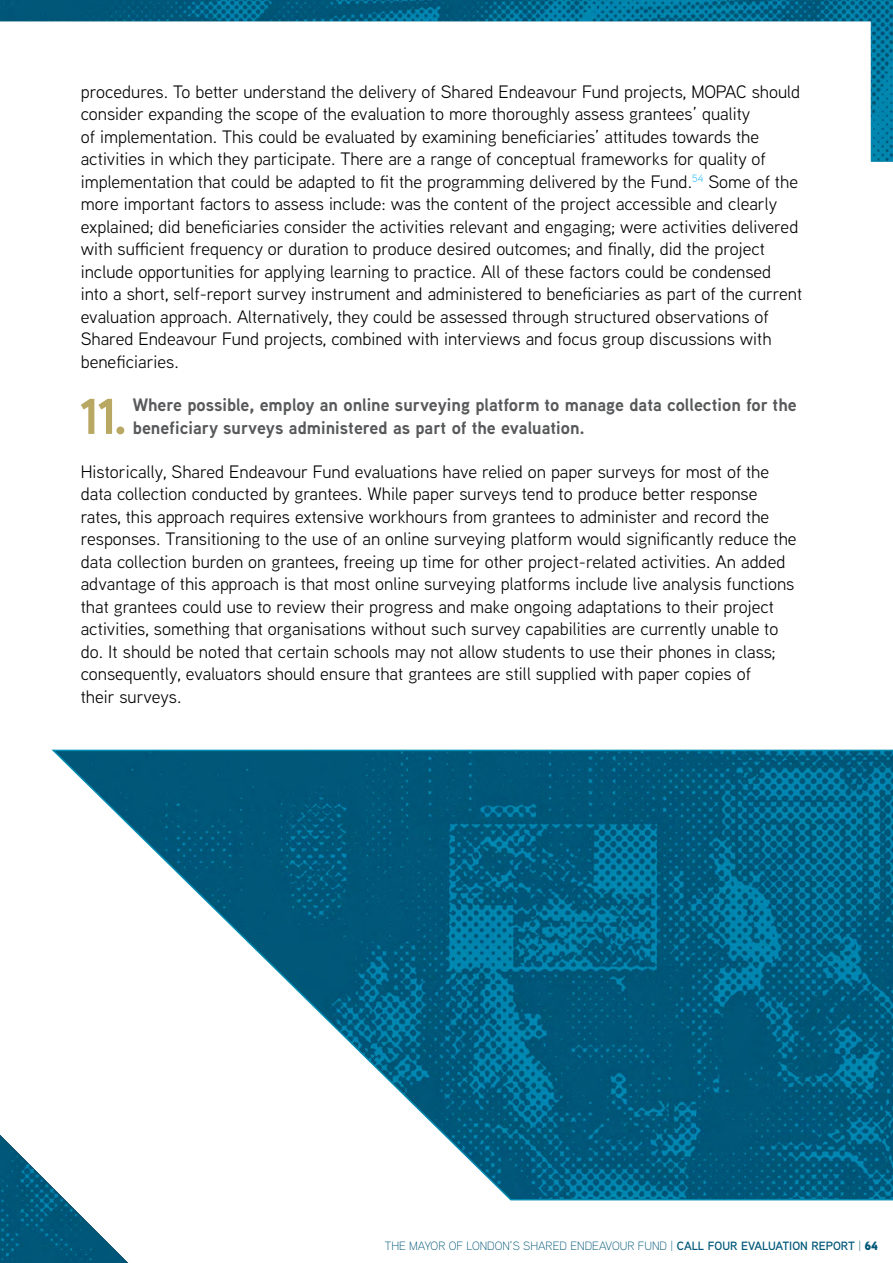
<style>
.page{position:relative;width:893px;height:1263px;background:#fff}
.page>*{position:absolute;margin:0;border:0;box-sizing:border-box;transform-origin:0 0}
.Paragraph_Body{font:700 50.25px "Aaux Next";color:#b9a863}
.Paragraph_Body-2{font:18px/22.5px "Aaux Next";color:#000}
.Paragraph_Body-3{font:700 18px/22.5px "Aaux Next";color:#58595b}
.t1{font:300 12px "Aaux Next";color:#005778}
.s1{font-weight:600}
.s2{font-weight:900}
</style>
<div class="page">
<img style="left:0;top:0;width:893px;height:162px">
<img style="left:0;top:1135px;width:128px;height:128px">
<svg style="left:51px;top:749px;width:842px;height:452px"></svg>
<p class="Paragraph_Body-2" style="left:81px;top:79px;width:723px">procedures. To better understand the delivery of Shared Endeavour Fund projects, MOPAC should consider expanding the scope of the evaluation to more thoroughly assess grantees’ quality<br>of implementation. This could be evaluated by examining beneficiaries’ attitudes towards the activities in which they participate. There are a range of conceptual frameworks for quality of implementation that could be adapted to fit the programming delivered by the Fund.<sup>54</sup> Some of the more important factors to assess include: was the content of the project accessible and clearly explained; did beneficiaries consider the activities relevant and engaging; were activities delivered with sufficient frequency or duration to produce desired outcomes; and finally, did the project include opportunities for applying learning to practice. All of these factors could be condensed into a short, self-report survey instrument and administered to beneficiaries as part of the current evaluation approach. Alternatively, they could be assessed through structured observations of Shared Endeavour Fund projects, combined with interviews and focus group discussions with beneficiaries.</p>
<p class="Paragraph_Body" style="left:80px;top:381px;width:50px">11.</p>
<p class="Paragraph_Body-3" style="left:133px;top:393px;width:665px">Where possible, employ an online surveying platform to manage data collection for the beneficiary surveys administered as part of the evaluation.</p>
<p class="Paragraph_Body-2" style="left:81px;top:459px;width:717px">Historically, Shared Endeavour Fund evaluations have relied on paper surveys for most of the data collection conducted by grantees. While paper surveys tend to produce better response rates, this approach requires extensive workhours from grantees to administer and record the responses. Transitioning to the use of an online surveying platform would significantly reduce the data collection burden on grantees, freeing up time for other project-related activities. An added advantage of this approach is that most online surveying platforms include live analysis functions that grantees could use to review their progress and make ongoing adaptations to their project activities, something that organisations without such survey capabilities are currently unable to do. It should be noted that certain schools may not allow students to use their phones in class; consequently, evaluators should ensure that grantees are still supplied with paper copies of<br>their surveys.</p>
<p class="t1" style="left:385px;top:1238px;width:495px">THE MAYOR OF LONDON’S SHARED ENDEAVOUR FUND | <span class="s1">CALL FOUR EVALUATION REPORT</span> | <span class="s2">64</span></p>
</div>
